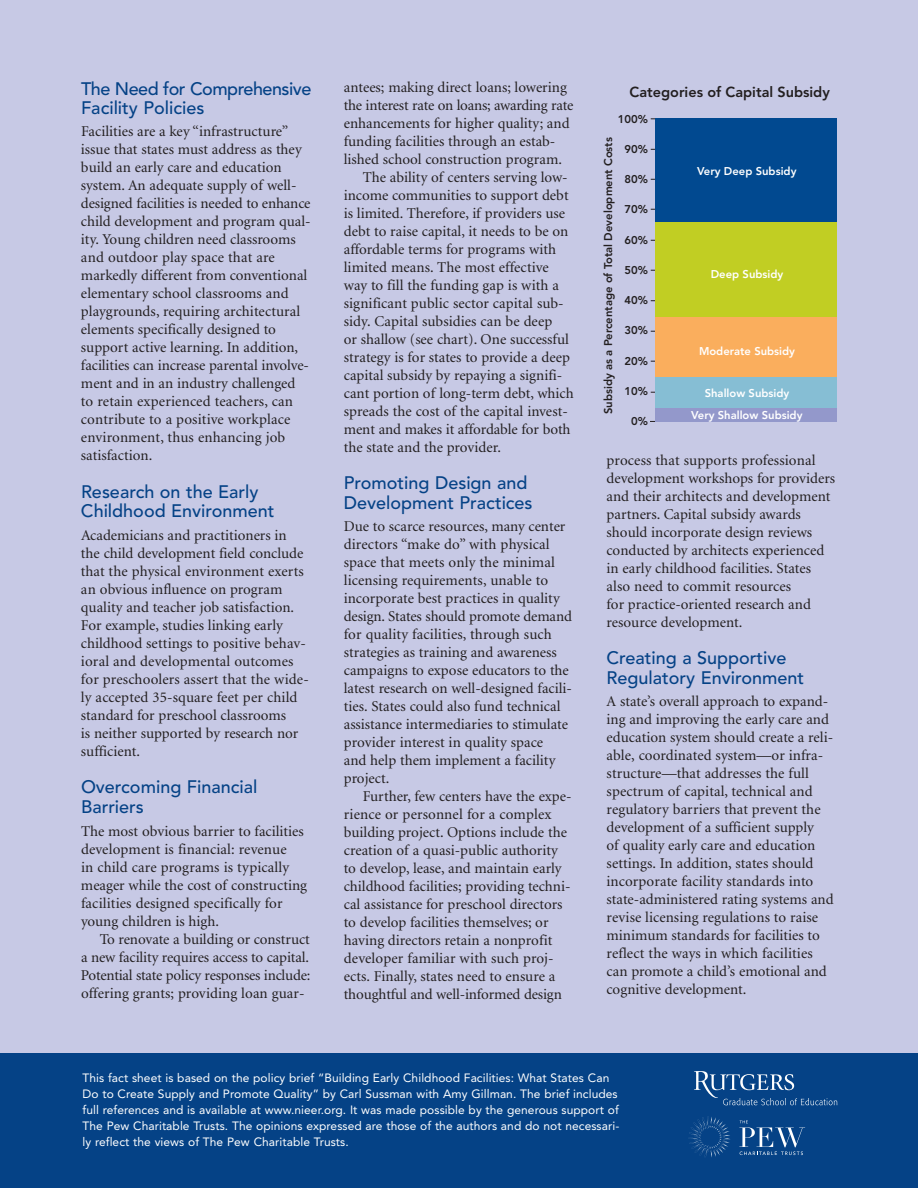
<style>
.page{position:relative;width:918px;height:1188px;background:#c7c9e5}
.page>*{position:absolute;margin:0;border:0;box-sizing:border-box;transform-origin:0 0}
.t1{font:500 18px/19.5px "Avenir";color:#054286}
.t2{font:500 18px/19.5px "Avenir";letter-spacing:-.03em;color:#054286}
.t3{font:15px/18px "Minion";color:#231f20}
.t4{font:800 14.4px "Avenir";color:#231f20}
.t5{font:12px/16.2px "Avenir";letter-spacing:.005em;color:#fff}
.t6{font:800 11.25px "Avenir";color:#231f20}
.t7{font:800 11.25px/21.5px "Avenir";color:#fff;text-align:center}
</style>
<div class="page">
<div style="left:0;top:1053px;width:918px;height:135px;background:#054286"></div>
<svg style="left:688px;top:1116px;width:42px;height:41px"></svg>
<svg style="left:739px;top:1121px;width:66px;height:34px"></svg>
<svg style="left:694px;top:1071px;width:143px;height:34px"></svg>
<div style="left:655px;top:119px;width:182px;height:105px;background:#014990"></div>
<div style="left:655px;top:223px;width:182px;height:94px;background:#c1ce23"></div>
<div style="left:655px;top:317px;width:182px;height:60px;background:#faae5d"></div>
<div style="left:655px;top:377px;width:182px;height:32px;background:#86bed4"></div>
<div style="left:655px;top:409px;width:182px;height:13px;background:#9398cb"></div>
<p class="t2" style="left:81px;top:80px;width:232px">The Need for Comprehensive<br>Facility Policies</p>
<p class="t3" style="left:81px;top:124px;width:231px">Facilities are a key “infrastructure” issue that states must address as they build an early care and education system. An adequate supply of well&shy;designed facilities is needed to enhance child development and program qual&shy;ity. Young children need classrooms and outdoor play space that are markedly different from conventional elementary school classrooms and playgrounds, requiring architectural elements specifically designed to support active learning. In addition, facilities can increase parental involve&shy;ment and in an industry challenged to retain experienced teachers, can contribute to a positive workplace environment, thus enhancing job satisfaction.</p>
<p class="t1" style="left:81px;top:483px;width:195px">Research on the Early<br>Childhood Environment</p>
<p class="t3" style="left:81px;top:527px;width:229px">Academicians and practitioners in the child development field conclude that the physical environment exerts an obvious influence on program quality and teacher job satisfaction.<br>For example, studies linking early childhood settings to positive behav&shy;ioral and developmental outcomes for preschoolers assert that the wide&shy;ly accepted 35-square feet per child standard for preschool classrooms<br>is neither supported by research nor sufficient.</p>
<p class="t1" style="left:81px;top:779px;width:178px">Overcoming Financial<br>Barriers</p>
<p class="t3" style="left:81px;top:824px;width:228px">The most obvious barrier to facilities development is financial: revenue<br>in child care programs is typically meager while the cost of constructing facilities designed specifically for young children is high.</p>
<p class="t3" style="left:81px;top:932px;width:231px;text-align:justify;text-indent:19px">To renovate a building or construct a new facility requires access to capital.<br>Potential state policy responses include: offering grants; providing loan guar-</p>
<p class="t3" style="left:344px;top:79px;width:225px">antees; making direct loans; lowering</p>
<p class="t3" style="left:344px;top:97px;width:231px">the interest rate on loans; awarding rate</p>
<p class="t3" style="left:344px;top:115px;width:227px">enhancements for higher quality; and</p>
<p class="t3" style="left:344px;top:133px;width:213px">funding facilities through an estab-</p>
<p class="t3" style="left:344px;top:151px;width:220px">lished school construction program.</p>
<p class="t3" style="left:363px;top:169px;width:206px">The ability of centers serving low-</p>
<p class="t3" style="left:344px;top:187px;width:226px">income communities to support debt</p>
<p class="t3" style="left:344px;top:205px;width:223px">is limited. Therefore, if providers use</p>
<p class="t3" style="left:344px;top:223px;width:226px">debt to raise capital, it needs to be on</p>
<p class="t3" style="left:344px;top:241px;width:214px">affordable terms for programs with</p>
<p class="t3" style="left:344px;top:259px;width:206px">limited means. The most effective</p>
<p class="t3" style="left:344px;top:277px;width:217px">way to fill the funding gap is with a</p>
<p class="t3" style="left:344px;top:295px;width:221px">significant public sector capital sub-</p>
<p class="t3" style="left:344px;top:313px;width:210px">sidy. Capital subsidies can be deep</p>
<p class="t3" style="left:344px;top:331px;width:227px">or shallow (see chart). One successful</p>
<p class="t3" style="left:344px;top:349px;width:228px">strategy is for states to provide a deep</p>
<p class="t3" style="left:344px;top:367px;width:220px">capital subsidy by repaying a signifi-</p>
<p class="t3" style="left:344px;top:385px;width:231px">cant portion of long-term debt, which</p>
<p class="t3" style="left:344px;top:403px;width:226px">spreads the cost of the capital invest-</p>
<p class="t3" style="left:344px;top:421px;width:228px">ment and makes it affordable for both</p>
<p class="t3" style="left:344px;top:439px;width:159px">the state and the provider.</p>
<p class="t1" style="left:344px;top:475px;width:190px">Promoting Design and<br>Development Practices</p>
<p class="t3" style="left:344px;top:518px;width:230px">Due to scarce resources, many center directors “make do” with physical space that meets only the minimal licensing requirements, unable to incorporate best practices in quality design. States should promote demand for quality facilities, through such strategies as training and awareness campaigns to expose educators to the latest research on well-designed facili&shy;ties. States could also fund technical assistance intermediaries to stimulate provider interest in quality space<br>and help them implement a facility project.</p>
<p class="t3" style="left:344px;top:788px;width:229px;text-indent:19px">Further, few centers have the expe&shy;rience or personnel for a complex building project. Options include the creation of a quasi-public authority to develop, lease, and maintain early childhood facilities; providing techni&shy;cal assistance for preschool directors to develop facilities themselves; or having directors retain a nonprofit developer familiar with such proj&shy;ects. Finally, states need to ensure a thoughtful and well-informed design</p>
<p class="t4" style="left:630px;top:86px;width:202px">Categories of Capital Subsidy</p>
<p class="t6" style="left:618px;top:114px;width:32px">100%</p>
<p class="t6" style="left:624px;top:144px;width:25px">90%</p>
<p class="t6" style="left:624px;top:175px;width:25px">80%</p>
<p class="t6" style="left:624px;top:205px;width:25px">70%</p>
<p class="t6" style="left:624px;top:235px;width:25px">60%</p>
<p class="t6" style="left:624px;top:265px;width:25px">50%</p>
<p class="t6" style="left:624px;top:296px;width:25px">40%</p>
<p class="t6" style="left:624px;top:326px;width:25px">30%</p>
<p class="t6" style="left:624px;top:356px;width:25px">20%</p>
<p class="t6" style="left:624px;top:386px;width:25px">10%</p>
<p class="t6" style="left:631px;top:417px;width:18px">0%</p>
<p class="t6" style="left:604px;top:414px;width:279px;rotate:-90deg">Subsidy as a Percentage of Total Development Costs</p>
<p class="t7" style="left:697px;top:161px;width:101px">Very Deep Subsidy</p>
<p class="t7" style="left:711px;top:264px;width:74px">Deep Subsidy</p>
<p class="t7" style="left:699px;top:341px;width:98px">Moderate Subsidy</p>
<p class="t7" style="left:691px;top:384px;width:113px">Shallow Subsidy<br>Very Shallow Subsidy</p>
<p class="t3" style="left:607px;top:452px;width:230px">process that supports professional development workshops for providers and their architects and development partners. Capital subsidy awards should incorporate design reviews conducted by architects experienced in early childhood facilities. States also need to commit resources<br>for practice-oriented research and resource development.</p>
<p class="t1" style="left:607px;top:650px;width:199px">Creating a Supportive<br>Regulatory Environment</p>
<p class="t3" style="left:607px;top:693px;width:229px">A state’s overall approach to expand&shy;ing and improving the early care and education system should create a reli&shy;able, coordinated system—or infra&shy;structure—that addresses the full spectrum of capital, technical and regulatory barriers that prevent the development of a sufficient supply<br>of quality early care and education settings. In addition, states should incorporate facility standards into state-administered rating systems and revise licensing regulations to raise minimum standards for facilities to reflect the ways in which facilities can promote a child’s emotional and cognitive development.</p>
<p class="t5" style="left:82px;top:1071px;width:538px">This fact sheet is based on the policy brief “Building Early Childhood Facilities: What States Can Do to Create Supply and Promote Quality” by Carl Sussman with Amy Gillman. The brief includes full references and is available at www.nieer.org. It was made possible by the generous support of The Pew Charitable Trusts. The opinions expressed are those of the authors and do not necessari&shy;ly reflect the views of The Pew Charitable Trusts.</p>
</div>
